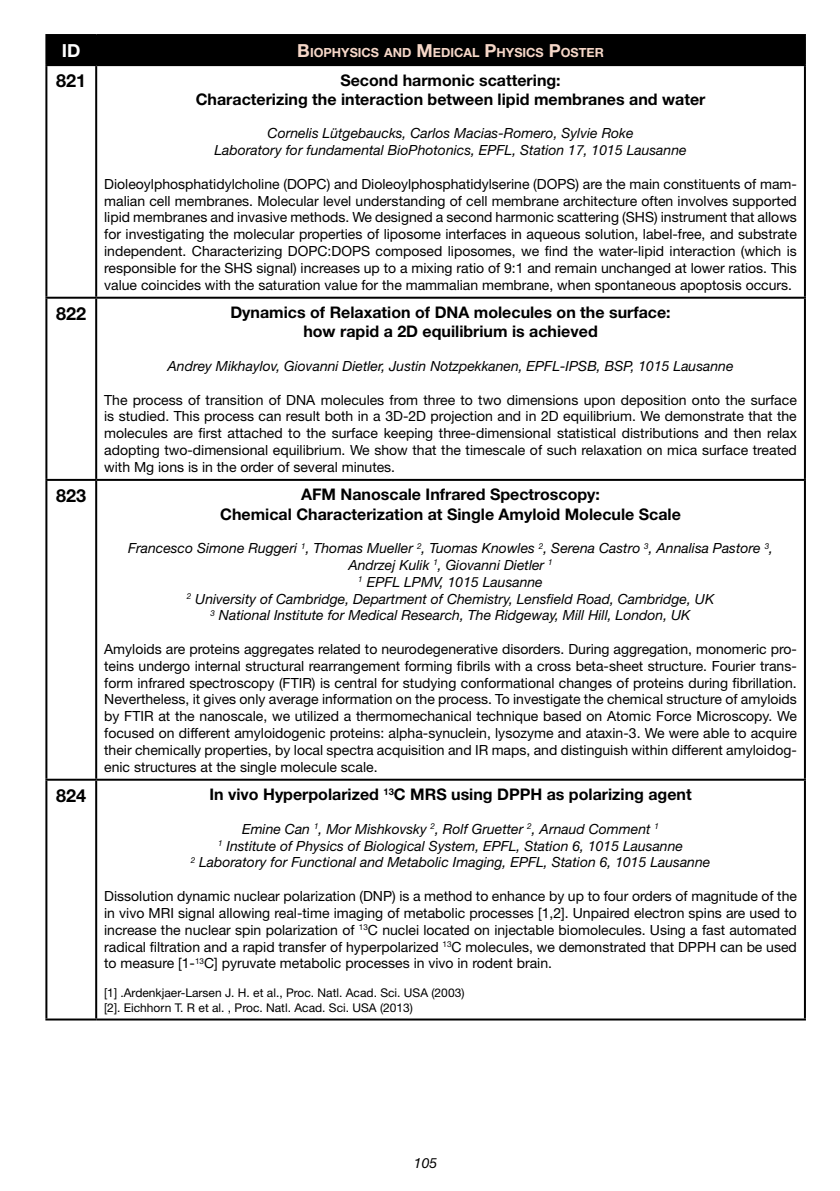
<style>
.page{position:relative;width:840px;height:1191px;background:#fff}
.page>*{position:absolute;margin:0;border:0;box-sizing:border-box;transform-origin:0 0}
.t1{font:700 18px "Helvetica Neue";color:#000}
.t2{font:700 18px "Helvetica Neue";color:#fff}
.t3{font:700 16px/19.2px "Helvetica Neue";color:#000;text-align:center}
.t4{font:14px/16.8px "Helvetica Neue";color:#000;text-align:justify}
.t5{font:italic 14px/16.8px "Helvetica Neue";color:#000;text-align:center}
.t6{font:700 12.6px "Helvetica Neue";color:#f6d7c8}
.t7{font:12px/14.4px "Helvetica Neue";color:#000}
.s1{font-size:18px}
</style>
<div class="page">
<div style="left:47px;top:36px;width:756px;height:28px;background:#000"></div>
<hr style="left:45px;top:34px;width:51px;height:2px;background:#000">
<hr style="left:45px;top:36px;width:2px;height:28px;background:#000">
<hr style="left:96px;top:34px;width:709px;height:2px;background:#000">
<hr style="left:95px;top:36px;width:2px;height:28px;background:#000">
<hr style="left:803px;top:36px;width:2px;height:28px;background:#000">
<hr style="left:45px;top:64px;width:51px;height:2px;background:#000">
<hr style="left:45px;top:66px;width:2px;height:231px;background:#000">
<hr style="left:96px;top:64px;width:709px;height:2px;background:#000">
<hr style="left:95px;top:66px;width:2px;height:231px;background:#000">
<hr style="left:803px;top:66px;width:2px;height:231px;background:#000">
<hr style="left:45px;top:297px;width:51px;height:2px;background:#000">
<hr style="left:45px;top:299px;width:2px;height:180px;background:#000">
<hr style="left:96px;top:297px;width:709px;height:2px;background:#000">
<hr style="left:95px;top:299px;width:2px;height:180px;background:#000">
<hr style="left:803px;top:299px;width:2px;height:180px;background:#000">
<hr style="left:45px;top:479px;width:51px;height:2px;background:#000">
<hr style="left:45px;top:481px;width:2px;height:297px;background:#000">
<hr style="left:96px;top:479px;width:709px;height:2px;background:#000">
<hr style="left:95px;top:481px;width:2px;height:297px;background:#000">
<hr style="left:803px;top:481px;width:2px;height:297px;background:#000">
<hr style="left:45px;top:778px;width:51px;height:2px;background:#000">
<hr style="left:45px;top:780px;width:2px;height:238px;background:#000">
<hr style="left:96px;top:778px;width:709px;height:2px;background:#000">
<hr style="left:95px;top:780px;width:2px;height:238px;background:#000">
<hr style="left:803px;top:780px;width:2px;height:238px;background:#000">
<hr style="left:45px;top:1018px;width:51px;height:2px;background:#000">
<hr style="left:96px;top:1018px;width:709px;height:2px;background:#000">
<p class="t2" style="left:62px;top:40px;width:20px">ID</p>
<p class="t6" style="left:297px;top:45px;width:308px"><span class="s1">B</span>IOPHYSICS AND <span class="s1">M</span>EDICAL <span class="s1">P</span>HYSICS <span class="s1">P</span>OSTER</p>
<p class="t1" style="left:56px;top:70px;width:32px">821</p>
<p class="t3" style="left:195px;top:70px;width:511px">Second harmonic scattering:<br>Characterizing the interaction between lipid membranes and water</p>
<p class="t5" style="left:214px;top:125px;width:473px">Cornelis Lütgebaucks, Carlos Macias-Romero, Sylvie Roke<br>Laboratory for fundamental BioPhotonics, EPFL, Station 17, 1015 Lausanne</p>
<p class="t4" style="left:104px;top:175px;width:693px">Dioleoylphosphatidylcholine (DOPC) and Dioleoylphosphatidylserine (DOPS) are the main constituents of mam&shy;malian cell membranes. Molecular level understanding of cell membrane architecture often involves supported lipid membranes and invasive methods. We designed a second harmonic scattering (SHS) instrument that allows for investigating the molecular properties of liposome interfaces in aqueous solution, label-free, and substrate independent. Characterizing DOPC:DOPS composed liposomes, we find the water-lipid interaction (which is responsible for the SHS signal) increases up to a mixing ratio of 9:1 and remain unchanged at lower ratios. This value coincides with the saturation value for the mammalian membrane, when spontaneous apoptosis occurs.</p>
<p class="t1" style="left:56px;top:302px;width:32px">822</p>
<p class="t3" style="left:230px;top:302px;width:441px">Dynamics of Relaxation of DNA molecules on the surface: how rapid a 2D equilibrium is achieved</p>
<p class="t5" style="left:167px;top:357px;width:567px">Andrey Mikhaylov, Giovanni Dietler, Justin Notzpekkanen, EPFL-IPSB, BSP, 1015 Lausanne</p>
<p class="t4" style="left:104px;top:391px;width:693px">The process of transition of DNA molecules from three to two dimensions upon deposition onto the surface is studied. This process can result both in a 3D-2D projection and in 2D equilibrium. We demonstrate that the molecules are first attached to the surface keeping three-dimensional statistical distributions and then relax adopting two-dimensional equilibrium. We show that the timescale of such relaxation on mica surface treated with Mg ions is in the order of several minutes.</p>
<p class="t1" style="left:56px;top:484px;width:32px">823</p>
<p class="t3" style="left:220px;top:485px;width:462px">AFM Nanoscale Infrared Spectroscopy:<br>Chemical Characterization at Single Amyloid Molecule Scale</p>
<p class="t5" style="left:128px;top:539px;width:646px">Francesco Simone Ruggeri <sup>1</sup>, Thomas Mueller <sup>2</sup>, Tuomas Knowles <sup>2</sup>, Serena Castro <sup>3</sup>, Annalisa Pastore <sup>3</sup>, Andrzej Kulik <sup>1</sup>, Giovanni Dietler <sup>1<br>1</sup> EPFL LPMV, 1015 Lausanne<br><sup>2</sup> University of Cambridge, Department of Chemistry, Lensfield Road, Cambridge, UK<br><sup>3</sup> National Institute for Medical Research, The Ridgeway, Mill Hill, London, UK</p>
<p class="t4" style="left:104px;top:640px;width:693px">Amyloids are proteins aggregates related to neurodegenerative disorders. During aggregation, monomeric pro&shy;teins undergo internal structural rearrangement forming fibrils with a cross beta-sheet structure. Fourier trans&shy;form infrared spectroscopy (FTIR) is central for studying conformational changes of proteins during fibrillation.<br>Nevertheless, it gives only average information on the process. To investigate the chemical structure of amyloids by FTIR at the nanoscale, we utilized a thermomechanical technique based on Atomic Force Microscopy. We focused on different amyloidogenic proteins: alpha-synuclein, lysozyme and ataxin-3. We were able to acquire their chemically properties, by local spectra acquisition and IR maps, and distinguish within different amyloidog&shy;enic structures at the single molecule scale.</p>
<p class="t1" style="left:56px;top:784px;width:32px">824</p>
<p class="t3" style="left:209px;top:784px;width:483px">In vivo Hyperpolarized <sup>13</sup>C MRS using DPPH as polarizing agent</p>
<p class="t5" style="left:191px;top:820px;width:521px">Emine Can <sup>1</sup>, Mor Mishkovsky <sup>2</sup>, Rolf Gruetter <sup>2</sup>, Arnaud Comment <sup>1<br>1</sup> Institute of Physics of Biological System, EPFL, Station 6, 1015 Lausanne<br><sup>2</sup> Laboratory for Functional and Metabolic Imaging, EPFL, Station 6, 1015 Lausanne</p>
<p class="t4" style="left:104px;top:887px;width:694px">Dissolution dynamic nuclear polarization (DNP) is a method to enhance by up to four orders of magnitude of the in vivo MRI signal allowing real-time imaging of metabolic processes [1,2]. Unpaired electron spins are used to increase the nuclear spin polarization of <sup>13</sup>C nuclei located on injectable biomolecules. Using a fast automated radical filtration and a rapid transfer of hyperpolarized <sup>13</sup>C molecules, we demonstrated that DPPH can be used to measure [1-<sup>13</sup>C] pyruvate metabolic processes in vivo in rodent brain.</p>
<p class="t7" style="left:104px;top:985px;width:361px">[1] .Ardenkjaer-Larsen J. H. et al., Proc. Natl. Acad. Sci. USA (2003) [2]. Eichhorn T. R et al. , Proc. Natl. Acad. Sci. USA (2013)</p>
<p class="t5" style="left:414px;top:1154px;width:25px">105</p>
</div>
